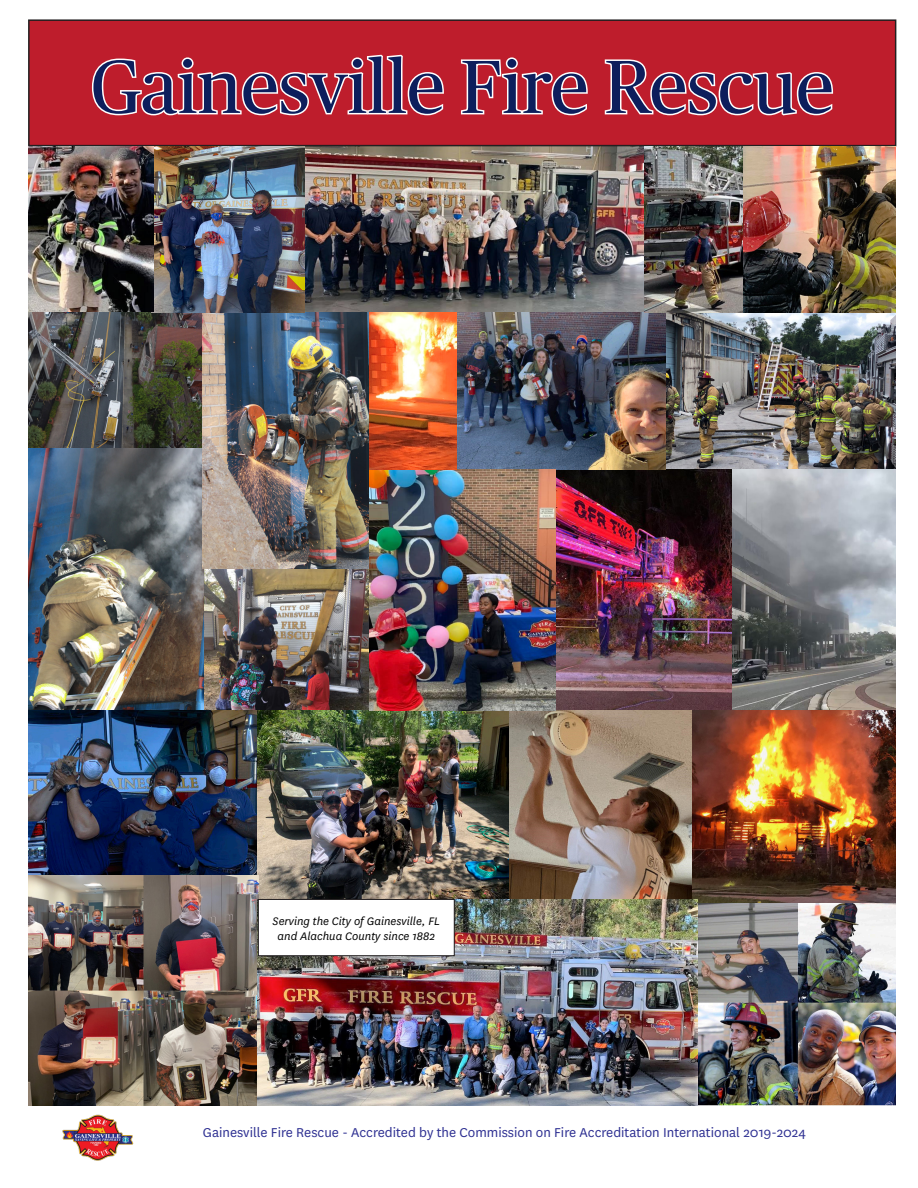
<style>
.page{position:relative;width:918px;height:1188px;background:#fff}
.page>*{position:absolute;margin:0;border:0;box-sizing:border-box;transform-origin:0 0}
.t1{font:75px "Publico";color:#0d1e5c}
.t2{font:15px "National";color:#2e3092}
.t3{font:italic 12.75px "National";color:#000}
</style>
<div class="page">
<img style="left:62px;top:1114px;width:72px;height:47px">
<img style="left:203px;top:568px;width:166px;height:143px">
<img style="left:304px;top:146px;width:340px;height:166px">
<div style="left:29px;top:20px;width:867px;height:126px;background:#be1d2c"></div>
<svg style="left:91px;top:54px;width:353px;height:62px"></svg>
<svg style="left:460px;top:57px;width:128px;height:59px"></svg>
<svg style="left:604px;top:59px;width:230px;height:57px"></svg>
<div style="left:28px;top:19px;width:868px;height:127px;border:2px solid #231f20"></div>
<img style="left:666px;top:313px;width:230px;height:156px">
<img style="left:28px;top:312px;width:175px;height:399px">
<img style="left:556px;top:469px;width:340px;height:242px">
<img style="left:202px;top:313px;width:167px;height:255px">
<img style="left:369px;top:312px;width:297px;height:157px">
<img style="left:698px;top:903px;width:198px;height:203px">
<img style="left:28px;top:711px;width:229px;height:165px">
<img style="left:257px;top:711px;width:435px;height:188px">
<img style="left:28px;top:146px;width:276px;height:166px">
<img style="left:692px;top:711px;width:204px;height:192px">
<img style="left:28px;top:876px;width:230px;height:230px">
<img style="left:257px;top:899px;width:441px;height:207px">
<img style="left:644px;top:146px;width:252px;height:167px">
<img style="left:369px;top:469px;width:187px;height:242px">
<div style="left:258px;top:899px;width:196px;height:57px;background:#fff"></div>
<div style="left:258px;top:899px;width:197px;height:57px;border:1px solid #231f20"></div>
<p class="t1" style="left:91px;top:34px;width:744px">Gainesville Fire Rescue</p>
<p class="t3" style="left:273px;top:913px;width:169px">Serving the City of Gainesville, FL</p>
<p class="t3" style="left:278px;top:928px;width:159px">and Alachua County since 1882</p>
<p class="t2" style="left:203px;top:1122px;width:605px">Gainesville Fire Rescue - Accredited by the Commission on Fire Accreditation International 2019-2024</p>
</div>
